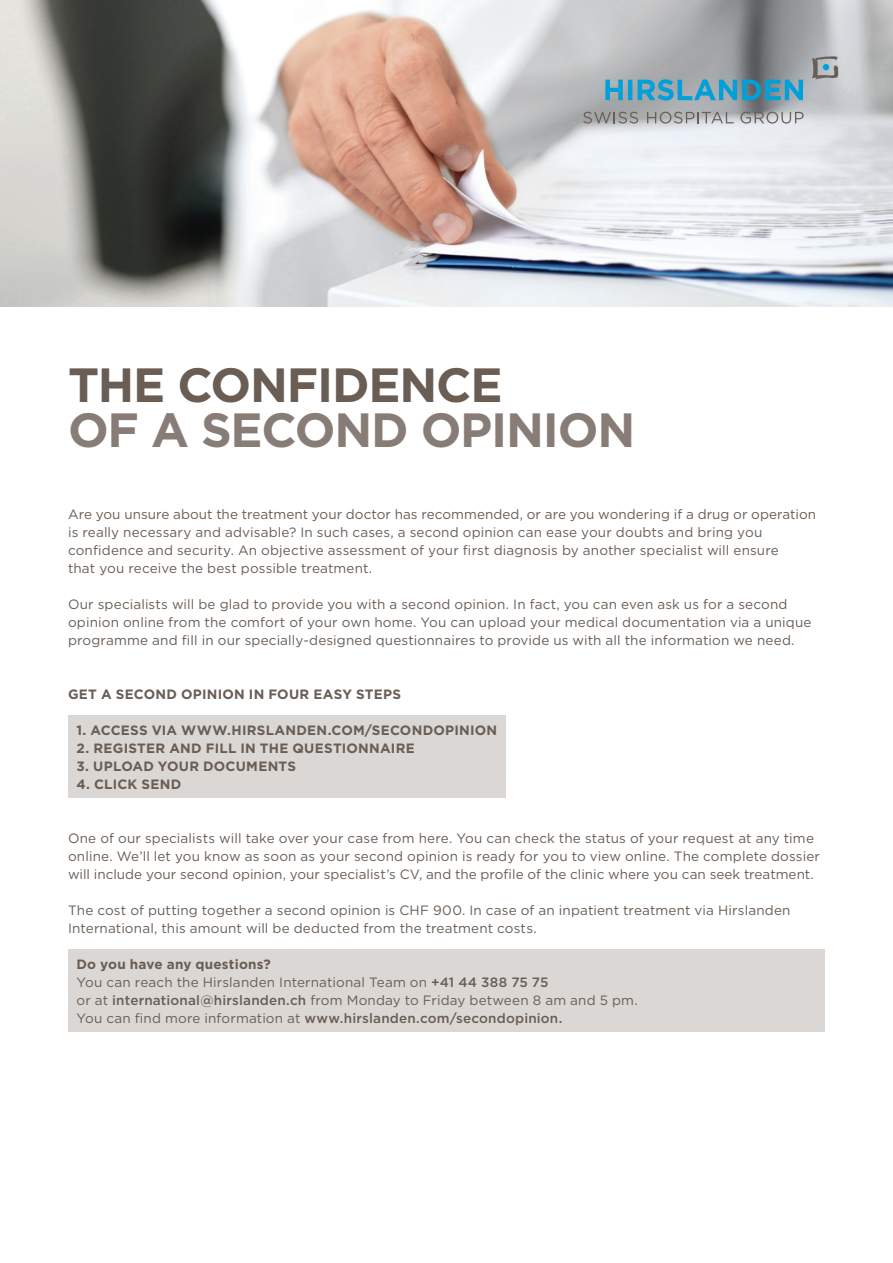
<style>
.page{position:relative;width:893px;height:1263px;background:#fff}
.page>*{position:absolute;margin:0;border:0;box-sizing:border-box;transform-origin:0 0}
.t1{font:700 48px "Gotham";letter-spacing:-.025em;color:#887d76}
.t2{font:700 48px "Gotham";letter-spacing:-.025em;color:#695d54}
.t3{font:13.5px/18px "Gotham";letter-spacing:.01em;color:#695d54}
.t4{font:700 13.5px "Gotham";letter-spacing:.02em;color:#695d54}
.s1{font-weight:700}
.s2{font-weight:500}
</style>
<div class="page">
<img style="left:0;top:0;width:893px;height:306px">
<svg style="left:812px;top:56px;width:26px;height:24px"></svg>
<svg style="left:605px;top:79px;width:198px;height:21px"></svg>
<svg style="left:583px;top:112px;width:55px;height:12px"></svg>
<svg style="left:647px;top:112px;width:87px;height:12px"></svg>
<svg style="left:740px;top:112px;width:64px;height:12px"></svg>
<div style="left:68px;top:716px;width:438px;height:82px;background:#dbd7d4"></div>
<div style="left:68px;top:949px;width:757px;height:83px;background:#dbd7d4"></div>
<h1 class="t2" style="left:68px;top:353px;width:436px">THE CONFIDENCE</h1>
<h1 class="t1" style="left:68px;top:398px;width:569px">OF A SECOND OPINION</h1>
<p class="t3" style="left:68px;top:505px;width:750px">Are you unsure about the treatment your doctor has recommended, or are you wondering if a drug or operation is really necessary and advisable? In such cases, a second opinion can ease your doubts and bring you confidence and security. An objective assessment of your first diagnosis by another specialist will ensure<br>that you receive the best possible treatment.</p>
<p class="t3" style="left:68px;top:595px;width:745px">Our specialists will be glad to provide you with a second opinion. In fact, you can even ask us for a second opinion online from the comfort of your own home. You can upload your medical documentation via a unique programme and fill in our specially-designed questionnaires to provide us with all the information we need.</p>
<p class="t4" style="left:68px;top:685px;width:335px">GET A SECOND OPINION IN FOUR EASY STEPS</p>
<p class="t4" style="left:77px;top:721px;width:422px">1. ACCESS VIA WWW.HIRSLANDEN.COM/SECONDOPINION</p>
<p class="t4" style="left:77px;top:739px;width:340px">2. REGISTER AND FILL IN THE QUESTIONNAIRE</p>
<p class="t4" style="left:77px;top:757px;width:221px">3. U PLOAD YOUR DOCUMENTS</p>
<p class="t4" style="left:77px;top:775px;width:106px">4. CLICK SEND</p>
<p class="t3" style="left:68px;top:829px;width:753px">One of our specialists will take over your case from here. You can check the status of your request at any time online. We’ll let you know as soon as your second opinion is ready for you to view online. The complete dossier will include your second opinion, your specialist’s CV, and the profile of the clinic where you can seek treatment.</p>
<p class="t3" style="left:68px;top:901px;width:724px">The cost of putting together a second opinion is CHF 900. In case of an inpatient treatment via Hirslanden<br>International, this amount will be deducted from the treatment costs.</p>
<p class="t3" style="left:77px;top:955px;width:563px"><span class="s1">DO YOU HAVE ANY QUESTIONS?<br></span>You can reach the Hirslanden International Team on <span class="s2">+41 44 388 75 75<br></span>or at <span class="s2">international@hirslanden.ch</span> from Monday to Friday between 8 am and 5 pm.<br>You can find more information at <span class="s2">www.hirslanden.com/secondopinion.</span></p>
</div>
